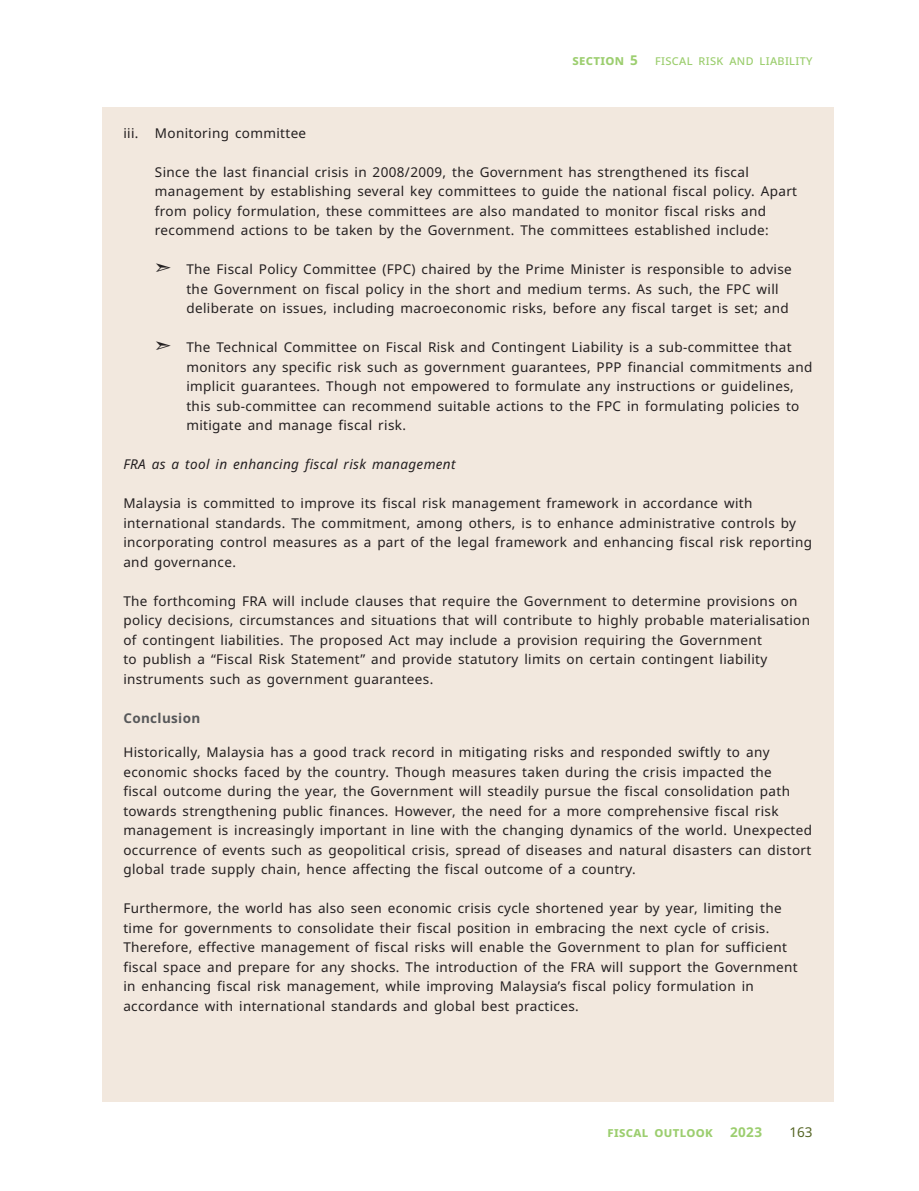
<style>
.page{position:relative;width:919px;height:1191px;background:#fff}
.page>*{position:absolute;margin:0;border:0;box-sizing:border-box;transform-origin:0 0}
.List_Paragraph{font:13.5px/19.5px "Noto Sans";letter-spacing:.025em;color:#231f20}
.t1{font:italic 13.5px "Noto Sans";letter-spacing:.025em;color:#231f20}
.t2{font:700 13.5px "Noto Sans";letter-spacing:.025em;color:#9cce6f}
.t3{font:13.5px "Noto Sans";letter-spacing:.025em;color:#9cce6f}
.t4{font:700 13.5px "Noto Sans";letter-spacing:.025em;color:#57585a}
.t5{font:13.5px "Noto Sans";color:#546423}
.s1{font-family:"Meiryo";font-size:18px}
</style>
<div class="page">
<div style="left:102px;top:107px;width:731px;height:994px;background:#f2e8de"></div>
<p class="t2" style="left:572px;top:51px;width:67px">SECTION 5</p>
<p class="t3" style="left:655px;top:51px;width:159px">fiscal risk and liability</p>
<p class="List_Paragraph" style="left:123px;top:123px;width:184px">iii. Monitoring committee</p>
<p class="List_Paragraph" style="left:155px;top:162px;width:643px">Since the last financial crisis in 2008/2009, the Government has strengthened its fiscal management by establishing several key committees to guide the national fiscal policy. Apart from policy formulation, these committees are also mandated to monitor fiscal risks and recommend actions to be taken by the Government. The committees established include:</p>
<p class="List_Paragraph" style="left:186px;top:260px;width:607px;text-indent:-32px"><span class="s1">➣</span> The Fiscal Policy Committee (FPC) chaired by the Prime Minister is responsible to advise the Government on fiscal policy in the short and medium terms. As such, the FPC will deliberate on issues, including macroeconomic risks, before any fiscal target is set; and</p>
<p class="List_Paragraph" style="left:186px;top:338px;width:627px;text-indent:-32px"><span class="s1">➣</span> The Technical Committee on Fiscal Risk and Contingent Liability is a sub-committee that monitors any specific risk such as government guarantees, PPP financial commitments and implicit guarantees. Though not empowered to formulate any instructions or guidelines, this sub-committee can recommend suitable actions to the FPC in formulating policies to mitigate and manage fiscal risk.</p>
<p class="t1" style="left:123px;top:455px;width:334px">FRA as a tool in enhancing fiscal risk management</p>
<p class="List_Paragraph" style="left:123px;top:494px;width:690px">Malaysia is committed to improve its fiscal risk management framework in accordance with international standards. The commitment, among others, is to enhance administrative controls by incorporating control measures as a part of the legal framework and enhancing fiscal risk reporting and governance.</p>
<p class="List_Paragraph" style="left:123px;top:591px;width:688px">The forthcoming FRA will include clauses that require the Government to determine provisions on policy decisions, circumstances and situations that will contribute to highly probable materialisation of contingent liabilities. The proposed Act may include a provision requiring the Government<br>to publish a “Fiscal Risk Statement” and provide statutory limits on certain contingent liability instruments such as government guarantees.</p>
<p class="t4" style="left:123px;top:708px;width:78px">CONCLUSION</p>
<p class="List_Paragraph" style="left:123px;top:743px;width:690px">Historically, Malaysia has a good track record in mitigating risks and responded swiftly to any economic shocks faced by the country. Though measures taken during the crisis impacted the<br>fiscal outcome during the year, the Government will steadily pursue the fiscal consolidation path towards strengthening public finances. However, the need for a more comprehensive fiscal risk management is increasingly important in line with the changing dynamics of the world. Unexpected occurrence of events such as geopolitical crisis, spread of diseases and natural disasters can distort global trade supply chain, hence affecting the fiscal outcome of a country.</p>
<p class="List_Paragraph" style="left:123px;top:899px;width:675px">Furthermore, the world has also seen economic crisis cycle shortened year by year, limiting the time for governments to consolidate their fiscal position in embracing the next cycle of crisis.<br>Therefore, effective management of fiscal risks will enable the Government to plan for sufficient fiscal space and prepare for any shocks. The introduction of the FRA will support the Government in enhancing fiscal risk management, while improving Malaysia’s fiscal policy formulation in accordance with international standards and global best practices.</p>
<p class="t2" style="left:607px;top:1123px;width:107px">FISCAL OUTLOOK</p>
<p class="t2" style="left:730px;top:1123px;width:33px">2023</p>
<p class="t5" style="left:789px;top:1123px;width:25px">163</p>
</div>
